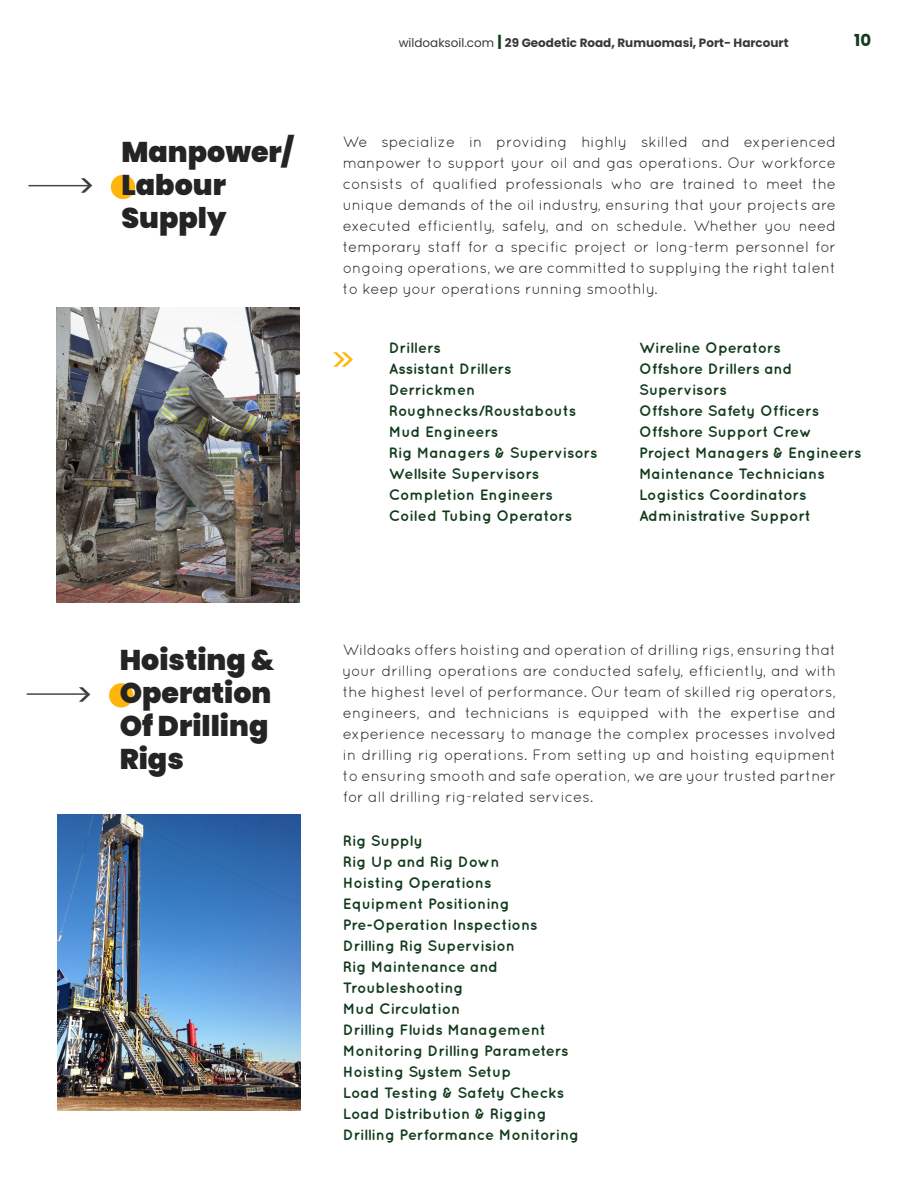
<style>
.page{position:relative;width:918px;height:1188px;background:#fff}
.page>*{position:absolute;margin:0;border:0;box-sizing:border-box;transform-origin:0 0}
.t1{font:31.5px "Poppins";color:#ffb50a}
.t2{font:31.5px "Poppins";color:#383838}
.t3{font:900 28.5px "Poppins";color:#242424}
.t4{font:700 16.5px "Poppins";color:#123b1c}
.t5{font:15px/21px "Quicksand";color:#231f20;text-align:justify}
.t6{font:700 15px/21px "Quicksand";color:#123b1c}
.t7{font:700 12px "Poppins";color:#383838}
.s1{font-weight:400}
.s2{font-size:15px;color:#123b1c}
</style>
<div class="page">
<div style="left:111px;top:175px;width:24px;height:24px;background:#ffb50a;border-radius:50%"></div>
<div style="left:109px;top:683px;width:24px;height:25px;background:#ffb50a;border-radius:50%"></div>
<hr style="left:28px;top:185px;width:62px;height:1px;background:#474747">
<hr style="left:27px;top:693px;width:61px;height:2px;background:#474747">
<img style="left:56px;top:307px;width:243px;height:295px">
<img style="left:58px;top:815px;width:242px;height:295px">
<p class="t2" style="left:78px;top:168px;width:18px">&gt;</p>
<p class="t3" style="left:122px;top:135px;width:173px">Manpower/</p>
<p class="t3" style="left:122px;top:168px;width:106px">Labour</p>
<p class="t3" style="left:122px;top:201px;width:106px">Supply</p>
<p class="t7" style="left:399px;top:36px;width:391px"><span class="s1">wildoaksoil.com</span> <span class="s2">|</span> 29 Geodetic Road, Rumuomasi, Port- Harcourt</p>
<p class="t4" style="left:854px;top:31px;width:18px">10</p>
<p class="t5" style="left:343px;top:131px;width:495px">We specialize in providing highly skilled and experienced manpower to support your oil and gas operations. Our workforce consists of qualified professionals who are trained to meet the unique demands of the oil industry, ensuring that your projects are executed efficiently, safely, and on schedule. Whether you need temporary staff for a specific project or long-term personnel for ongoing operations, we are committed to supplying the right talent to keep your operations running smoothly.</p>
<p class="t1" style="left:331px;top:342px;width:27px">&gt;&gt;</p>
<p class="t6" style="left:389px;top:336px;width:54px">Drillers</p>
<p class="t6" style="left:389px;top:357px;width:124px">Assistant Drillers</p>
<p class="t6" style="left:389px;top:378px;width:88px">Derrickmen</p>
<p class="t6" style="left:389px;top:399px;width:189px">Roughnecks/Roustabouts</p>
<p class="t6" style="left:389px;top:420px;width:111px">Mud Engineers</p>
<p class="t6" style="left:389px;top:441px;width:210px">Rig Managers &amp; Supervisors</p>
<p class="t6" style="left:389px;top:462px;width:152px">Wellsite Supervisors</p>
<p class="t6" style="left:389px;top:483px;width:166px">Completion Engineers</p>
<p class="t6" style="left:389px;top:504px;width:185px">Coiled Tubing Operators</p>
<p class="t6" style="left:639px;top:336px;width:143px">Wireline Operators</p>
<p class="t6" style="left:639px;top:357px;width:155px">Offshore Drillers and<br>Supervisors</p>
<p class="t6" style="left:639px;top:399px;width:182px">Offshore Safety Officers</p>
<p class="t6" style="left:639px;top:420px;width:174px">Offshore Support Crew</p>
<p class="t6" style="left:639px;top:441px;width:224px">Project Managers &amp; Engineers</p>
<p class="t6" style="left:639px;top:462px;width:187px">Maintenance Technicians</p>
<p class="t6" style="left:639px;top:483px;width:169px">Logistics Coordinators</p>
<p class="t6" style="left:639px;top:504px;width:173px">Administrative Support</p>
<p class="t2" style="left:76px;top:676px;width:18px">&gt;</p>
<p class="t3" style="left:120px;top:644px;width:156px">Hoisting &amp;</p>
<p class="t3" style="left:120px;top:677px;width:153px">Operation</p>
<p class="t3" style="left:120px;top:710px;width:150px">Of Drilling</p>
<p class="t3" style="left:120px;top:743px;width:66px">Rigs</p>
<p class="t5" style="left:343px;top:640px;width:495px">Wildoaks offers hoisting and operation of drilling rigs, ensuring that your drilling operations are conducted safely, efficiently, and with the highest level of performance. Our team of skilled rig operators, engineers, and technicians is equipped with the expertise and experience necessary to manage the complex processes involved in drilling rig operations. From setting up and hoisting equipment to ensuring smooth and safe operation, we are your trusted partner for all drilling rig-related services.</p>
<p class="t6" style="left:343px;top:830px;width:82px">Rig Supply</p>
<p class="t6" style="left:343px;top:851px;width:158px">Rig Up and Rig Down</p>
<p class="t6" style="left:343px;top:872px;width:150px">Hoisting Operations</p>
<p class="t6" style="left:343px;top:893px;width:168px">Equipment Positioning</p>
<p class="t6" style="left:343px;top:914px;width:196px">Pre-Operation Inspections</p>
<p class="t6" style="left:343px;top:935px;width:174px">Drilling Rig Supervision</p>
<p class="t6" style="left:343px;top:956px;width:157px">Rig Maintenance and<br>Troubleshooting</p>
<p class="t6" style="left:343px;top:998px;width:119px">Mud Circulation</p>
<p class="t6" style="left:343px;top:1019px;width:204px">Drilling Fluids Management</p>
<p class="t6" style="left:343px;top:1040px;width:227px">Monitoring Drilling Parameters</p>
<p class="t6" style="left:343px;top:1061px;width:170px">Hoisting System Setup</p>
<p class="t6" style="left:343px;top:1082px;width:223px">Load Testing &amp; Safety Checks</p>
<p class="t6" style="left:343px;top:1103px;width:205px">Load Distribution &amp; Rigging</p>
<p class="t6" style="left:343px;top:1124px;width:238px">Drilling Performance Monitoring</p>
</div>
